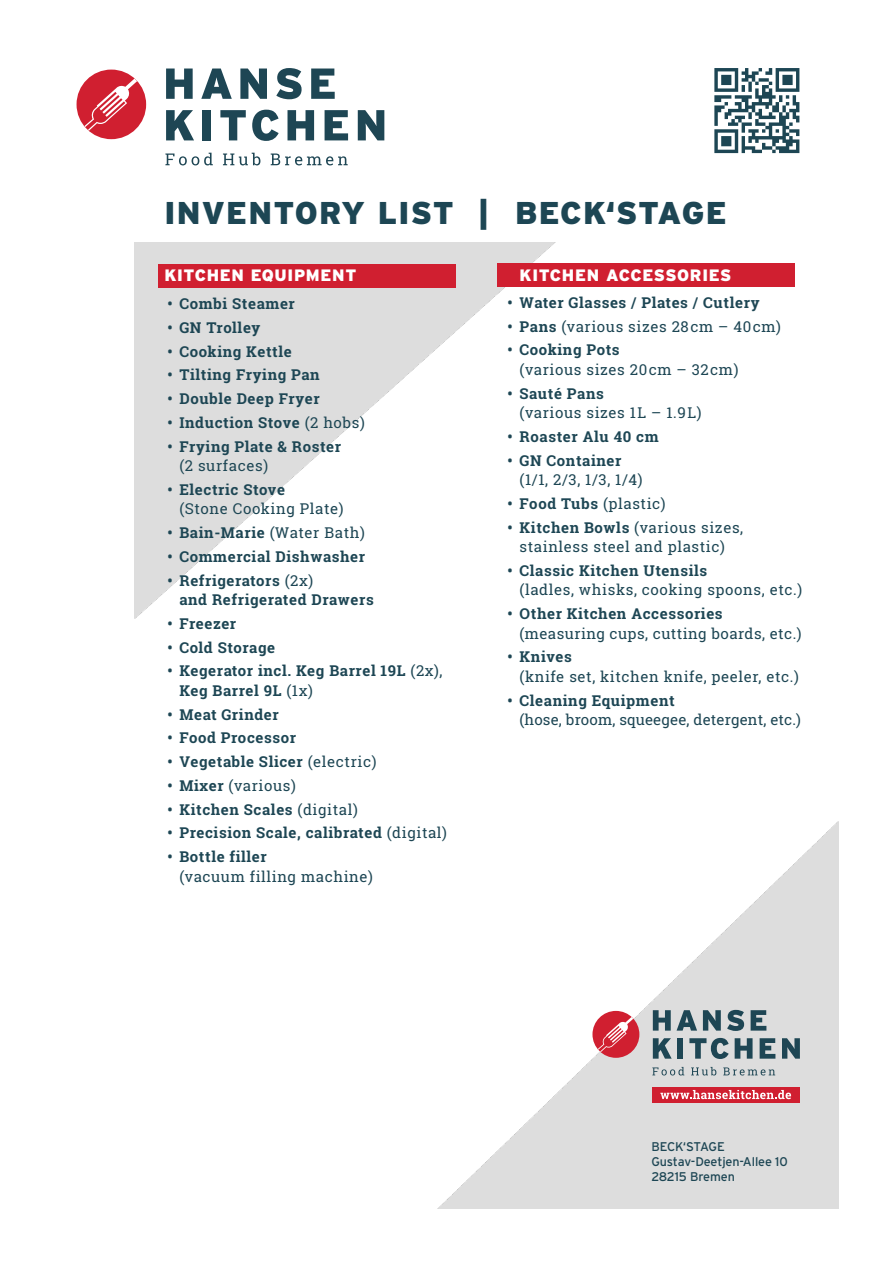
<style>
.page{position:relative;width:893px;height:1263px;background:#fff}
.page>*{position:absolute;margin:0;border:0;box-sizing:border-box;transform-origin:0 0}
.t1{font:900 31.5px "Interstate";letter-spacing:.04em;color:#1d4654}
.t2{font:900 16.5px "Interstate";letter-spacing:.04em;color:#fff}
.t3{font:700 15px/19.5px "Roboto Slab";letter-spacing:.04em;color:#1d4654}
.t4{font:15px/19.5px "Roboto Slab";letter-spacing:.04em;color:#1d4654;text-align:center}
.t5{font:15px "Roboto Slab";letter-spacing:.01em;color:#1d4654}
.t6{font:12.6px/15.1px "Interstate";letter-spacing:-.01em;color:#1d4654}
.s1{font-weight:400}
.s2{font-weight:700}
</style>
<div class="page">
<img style="left:437px;top:821px;width:402px;height:388px">
<img style="left:135px;top:242px;width:421px;height:377px">
<svg style="left:166px;top:69px;width:27px;height:30px"></svg>
<svg style="left:201px;top:69px;width:31px;height:30px"></svg>
<svg style="left:240px;top:69px;width:27px;height:30px"></svg>
<svg style="left:276px;top:68px;width:26px;height:31px"></svg>
<svg style="left:311px;top:69px;width:24px;height:30px"></svg>
<svg style="left:166px;top:110px;width:28px;height:30px"></svg>
<div style="left:202px;top:110px;width:9px;height:30px;background:#1e4654"></div>
<svg style="left:220px;top:110px;width:26px;height:30px"></svg>
<svg style="left:252px;top:110px;width:27px;height:31px"></svg>
<svg style="left:287px;top:110px;width:27px;height:30px"></svg>
<svg style="left:325px;top:110px;width:23px;height:30px"></svg>
<svg style="left:358px;top:110px;width:26px;height:30px"></svg>
<svg style="left:165px;top:153px;width:48px;height:12px"></svg>
<svg style="left:223px;top:153px;width:37px;height:12px"></svg>
<svg style="left:271px;top:154px;width:77px;height:11px"></svg>
<div style="left:77px;top:70px;width:69px;height:69px;background:#d01f30;border-radius:50%"></div>
<svg style="left:84px;top:78px;width:53px;height:53px"></svg>
<div style="left:158px;top:264px;width:298px;height:23px;background:#d01f30"></div>
<div style="left:498px;top:263px;width:297px;height:24px;background:#d01f30"></div>
<svg style="left:653px;top:1010px;width:18px;height:20px"></svg>
<svg style="left:677px;top:1010px;width:20px;height:20px"></svg>
<svg style="left:703px;top:1010px;width:18px;height:20px"></svg>
<svg style="left:727px;top:1010px;width:17px;height:21px"></svg>
<svg style="left:751px;top:1010px;width:15px;height:20px"></svg>
<svg style="left:653px;top:1038px;width:19px;height:21px"></svg>
<div style="left:677px;top:1038px;width:6px;height:21px;background:#1e4654"></div>
<svg style="left:689px;top:1038px;width:40px;height:21px"></svg>
<svg style="left:735px;top:1038px;width:17px;height:21px"></svg>
<svg style="left:760px;top:1038px;width:15px;height:21px"></svg>
<svg style="left:782px;top:1038px;width:18px;height:21px"></svg>
<svg style="left:652px;top:1067px;width:32px;height:8px"></svg>
<svg style="left:691px;top:1067px;width:25px;height:8px"></svg>
<svg style="left:723px;top:1067px;width:52px;height:8px"></svg>
<div style="left:592px;top:1011px;width:47px;height:47px;background:#d01f30;border-radius:50%"></div>
<svg style="left:598px;top:1017px;width:35px;height:35px"></svg>
<div style="left:652px;top:1087px;width:148px;height:16px;background:#d01f30"></div>
<svg style="left:660px;top:1090px;width:131px;height:9px"></svg>
<svg style="left:714px;top:68px;width:85px;height:85px"></svg>
<h1 class="t1" style="left:164px;top:195px;width:564px">INVENTORY LIST | BECK‘STAGE</h1>
<p class="t2" style="left:164px;top:266px;width:193px">KITCHEN EQUIPMENT</p>
<p class="t3" style="left:167px;top:294px;width:129px">• Combi Steamer</p>
<p class="t3" style="left:167px;top:317px;width:94px">• GN Trolley</p>
<p class="t3" style="left:167px;top:341px;width:126px">• Cooking Kettle</p>
<p class="t3" style="left:167px;top:365px;width:154px">• Tilting Frying Pan</p>
<p class="t3" style="left:167px;top:389px;width:154px">• Double Deep Fryer</p>
<p class="t3" style="left:167px;top:412px;width:199px">• Induction Stove <span class="s1">(2 hobs)</span></p>
<p class="t3" style="left:167px;top:436px;width:175px">• Frying Plate &amp; Roster</p>
<p class="t4" style="left:179px;top:456px;width:90px">(2 surfaces)</p>
<p class="t3" style="left:167px;top:479px;width:119px">• Electric Stove</p>
<p class="t4" style="left:179px;top:499px;width:166px">(Stone Cooking Plate)</p>
<p class="t3" style="left:167px;top:523px;width:199px">• Bain-Marie <span class="s1">(Water Bath)</span></p>
<p class="t3" style="left:167px;top:546px;width:199px">• Commercial Dishwasher</p>
<p class="t3" style="left:179px;top:570px;width:196px;text-indent:-12px">• Refrigerators <span class="s1">(2x)<br></span>and Refrigerated Drawers</p>
<p class="t3" style="left:167px;top:613px;width:70px">• Freezer</p>
<p class="t3" style="left:167px;top:637px;width:109px">• Cold Storage</p>
<p class="t3" style="left:179px;top:661px;width:265px;text-indent:-12px">• Kegerator incl. Keg Barrel 19L <span class="s1">(2x),<br></span>Keg Barrel 9L <span class="s1">(1x)</span></p>
<p class="t3" style="left:167px;top:704px;width:113px">• Meat Grinder</p>
<p class="t3" style="left:167px;top:728px;width:130px">• Food Processor</p>
<p class="t3" style="left:167px;top:752px;width:211px">• Vegetable Slicer <span class="s1">(electric)</span></p>
<p class="t4" style="left:167px;top:775px;width:130px"><span class="s2">• Mixer</span> (various)</p>
<p class="t3" style="left:167px;top:799px;width:192px">• Kitchen Scales <span class="s1">(digital)</span></p>
<p class="t3" style="left:167px;top:823px;width:281px">• Precision Scale, calibrated <span class="s1">(digital)</span></p>
<p class="t3" style="left:167px;top:847px;width:101px">• Bottle filler</p>
<p class="t4" style="left:179px;top:866px;width:195px">(vacuum filling machine)</p>
<p class="t2" style="left:520px;top:266px;width:213px">KITCHEN ACCESSORIES</p>
<p class="t3" style="left:508px;top:292px;width:254px">• Water Glasses / Plates / Cutlery</p>
<p class="t4" style="left:508px;top:316px;width:275px"><span class="s2">• Pans</span> (various sizes 28cm – 40cm)</p>
<p class="t3" style="left:508px;top:340px;width:113px">• Cooking Pots</p>
<p class="t4" style="left:520px;top:359px;width:220px">(various sizes 20cm – 32cm)</p>
<p class="t3" style="left:508px;top:383px;width:98px">• Sauté Pans</p>
<p class="t4" style="left:520px;top:403px;width:183px">(various sizes 1L – 1.9L)</p>
<p class="t3" style="left:508px;top:426px;width:152px">• Roaster Alu 40 cm</p>
<p class="t3" style="left:508px;top:450px;width:115px">• GN Container</p>
<p class="t4" style="left:520px;top:470px;width:125px">(1/1, 2/3, 1/3, 1/4)</p>
<p class="t3" style="left:508px;top:493px;width:160px">• Food Tubs <span class="s1">(plastic)</span></p>
<p class="t4" style="left:508px;top:517px;width:237px"><span class="s2">• Kitchen Bowls</span> (various sizes, stainless steel and plastic)</p>
<p class="t3" style="left:508px;top:560px;width:201px">• Classic Kitchen Utensils</p>
<p class="t4" style="left:520px;top:580px;width:284px">(ladles, whisks, cooking spoons, etc.)</p>
<p class="t3" style="left:508px;top:604px;width:217px">• Other Kitchen Accessories</p>
<p class="t4" style="left:520px;top:623px;width:283px">(measuring cups, cutting boards, etc.)</p>
<p class="t3" style="left:508px;top:647px;width:66px">• Knives</p>
<p class="t4" style="left:520px;top:666px;width:281px">(knife set, kitchen knife, peeler, etc.)</p>
<p class="t3" style="left:508px;top:690px;width:169px">• Cleaning Equipment</p>
<p class="t5" style="left:520px;top:709px;width:283px">(hose, broom, squeegee, detergent, etc.)</p>
<p class="t6" style="left:651px;top:1138px;width:138px">BECK‘STAGE<br>Gustav-Deetjen-Allee 10<br>28215 Bremen</p>
</div>
